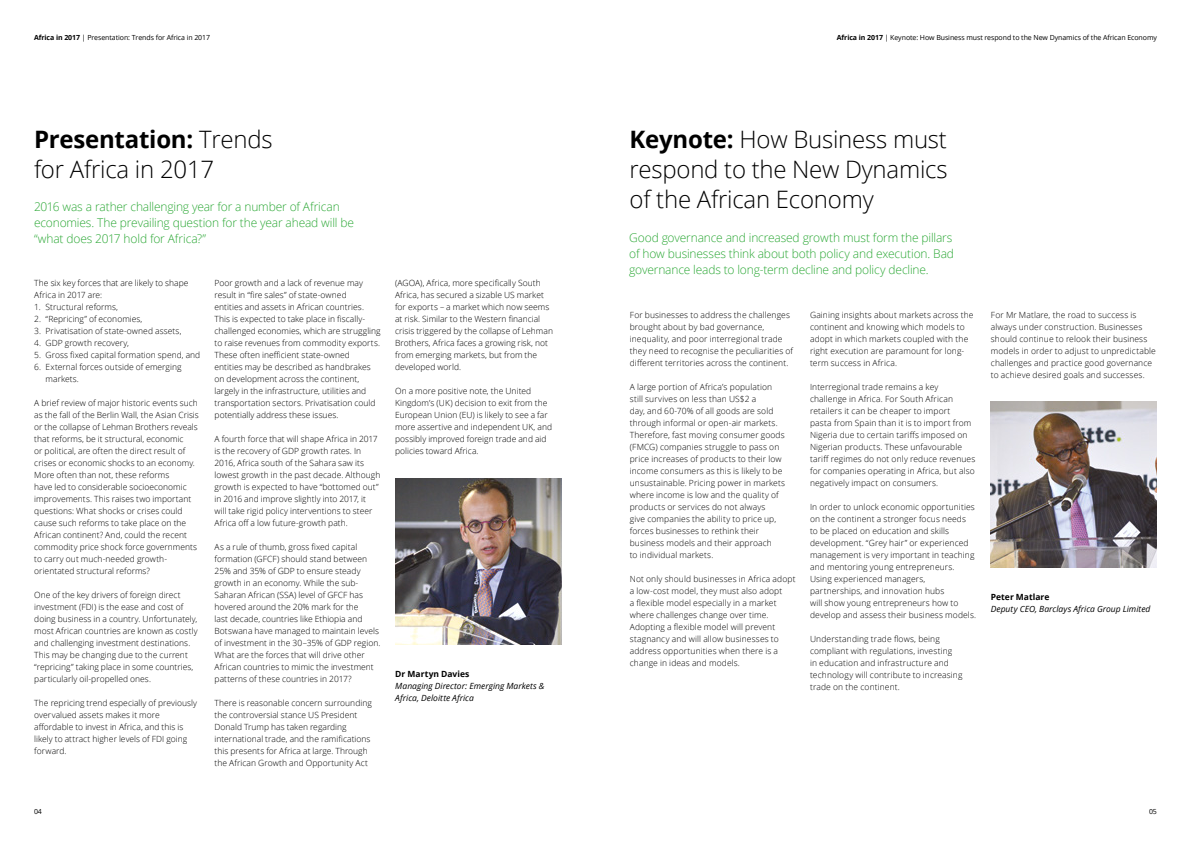
<style>
.page{position:relative;width:1191px;height:842px;background:#fff}
.page>*{position:absolute;margin:0;border:0;box-sizing:border-box;transform-origin:0 0}
.t1{font:300 24px/30px "Open Sans";letter-spacing:-.01em;color:#000}
.t2{font:300 12px/16px "Open Sans";letter-spacing:-.015em;color:#2ba835}
.t3{font:300 8.5px/12px "Open Sans";letter-spacing:.01em;color:#000}
.t4{font:italic 8.5px/12px "Open Sans";color:#000}
.t5{font:700 8.5px "Open Sans";color:#000}
.t6{font:7px "Open Sans";letter-spacing:-.01em;color:#000}
.s1{font-weight:700}
</style>
<div class="page">
<img style="left:395px;top:478px;width:166px;height:166px">
<img style="left:990px;top:401px;width:167px;height:166px">
<p class="t6" style="left:34px;top:32px;width:178px"><span class="s1">Africa in 2017</span> | Presentation: Trends for Africa in 2017</p>
<p class="t6" style="left:837px;top:32px;width:322px"><span class="s1">Africa in 2017</span> | Keynote: How Business must respond to the New Dynamics of the African Economy</p>
<h1 class="t1" style="left:34px;top:124px;width:240px"><span class="s1">Presentation:</span> Trends for Africa in 2017</h1>
<h1 class="t1" style="left:629px;top:124px;width:319px"><span class="s1">Keynote:</span> How Business must respond to the New Dynamics</h1>
<h2 class="t2" style="left:34px;top:199px;width:307px">2016 was a rather challenging year for a number of African</h2>
<h1 class="t1" style="left:629px;top:184px;width:246px">of the African Economy</h1>
<h2 class="t2" style="left:34px;top:215px;width:322px">economies. The prevailing question for the year ahead will be “what does 2017 hold for Africa?”</h2>
<h2 class="t2" style="left:629px;top:230px;width:326px">Good governance and increased growth must form the pillars of how businesses think about both policy and execution. Bad governance leads to long-term decline and policy decline.</h2>
<p class="t3" style="left:34px;top:276px;width:156px">The six key forces that are likely to shape<br>Africa in 2017 are:</p>
<p class="t3" style="left:34px;top:300px;width:85px">1. Structural reforms,</p>
<p class="t3" style="left:34px;top:312px;width:110px">2. “Repricing” of economies,</p>
<p class="t3" style="left:34px;top:324px;width:149px">3. Privatisation of state-owned assets,</p>
<p class="t3" style="left:34px;top:336px;width:96px">4. GDP growth recovery,</p>
<p class="t3" style="left:34px;top:348px;width:167px">5. Gross fixed capital formation spend, and</p>
<p class="t3" style="left:46px;top:360px;width:137px;text-indent:-11px">6. External forces outside of emerging markets.</p>
<p class="t3" style="left:34px;top:396px;width:166px">A brief review of major historic events such as the fall of the Berlin Wall, the Asian Crisis or the collapse of Lehman Brothers reveals that reforms, be it structural, economic<br>or political, are often the direct result of crises or economic shocks to an economy.<br>More often than not, these reforms<br>have led to considerable socioeconomic improvements. This raises two important questions: What shocks or crises could cause such reforms to take place on the African continent? And, could the recent commodity price shock force governments to carry out much-needed growth&shy;orientated structural reforms?</p>
<p class="t3" style="left:34px;top:588px;width:165px">One of the key drivers of foreign direct investment (FDI) is the ease and cost of doing business in a country. Unfortunately, most African countries are known as costly and challenging investment destinations.<br>This may be changing due to the current “repricing” taking place in some countries, particularly oil-propelled ones.</p>
<p class="t3" style="left:34px;top:696px;width:164px">The repricing trend especially of previously overvalued assets makes it more affordable to invest in Africa, and this is likely to attract higher levels of FDI going forward.</p>
<p class="t3" style="left:214px;top:277px;width:168px">Poor growth and a lack of revenue may result in “fire sales” of state-owned<br>entities and assets in African countries.<br>This is expected to take place in fiscally&shy;challenged economies, which are struggling to raise revenues from commodity exports.<br>These often inefficient state-owned<br>entities may be described as handbrakes on development across the continent, largely in the infrastructure, utilities and transportation sectors. Privatisation could potentially address these issues.</p>
<p class="t3" style="left:214px;top:433px;width:167px">A fourth force that will shape Africa in 2017 is the recovery of GDP growth rates. In 2016, Africa south of the Sahara saw its lowest growth in the past decade. Although growth is expected to have “bottomed out” in 2016 and improve slightly into 2017, it<br>will take rigid policy interventions to steer Africa off a low future-growth path.</p>
<p class="t3" style="left:214px;top:541px;width:167px">As a rule of thumb, gross fixed capital formation (GFCF) should stand between 25% and 35% of GDP to ensure steady growth in an economy. While the sub-Saharan African (SSA) level of GFCF has hovered around the 20% mark for the<br>last decade, countries like Ethiopia and Botswana have managed to maintain levels of investment in the 30–35% of GDP region.<br>What are the forces that will drive other African countries to mimic the investment patterns of these countries in 2017?</p>
<p class="t3" style="left:214px;top:697px;width:159px">There is reasonable concern surrounding the controversial stance US President Donald Trump has taken regarding international trade, and the ramifications this presents for Africa at large. Through the African Growth and Opportunity Act</p>
<p class="t3" style="left:395px;top:277px;width:159px">(AGOA), Africa, more specifically South Africa, has secured a sizable US market for exports – a market which now seems at risk. Similar to the Western financial crisis triggered by the collapse of Lehman Brothers, Africa faces a growing risk, not from emerging markets, but from the developed world.</p>
<p class="t3" style="left:395px;top:385px;width:158px">On a more positive note, the United Kingdom’s (UK) decision to exit from the European Union (EU) is likely to see a far more assertive and independent UK, and possibly improved foreign trade and aid policies toward Africa.</p>
<p class="t5" style="left:395px;top:668px;width:76px">Dr Martyn Davies</p>
<p class="t4" style="left:395px;top:680px;width:151px">Managing Director: Emerging Markets &amp;<br>Africa, Deloitte Africa</p>
<p class="t3" style="left:630px;top:309px;width:165px">For businesses to address the challenges brought about by bad governance, inequality, and poor interregional trade they need to recognise the peculiarities of different territories across the continent.</p>
<p class="t3" style="left:630px;top:381px;width:157px">A large portion of Africa’s population still survives on less than US$2 a<br>day, and 60-70% of all goods are sold through informal or open-air markets.<br>Therefore, fast moving consumer goods (FMCG) companies struggle to pass on price increases of products to their low income consumers as this is likely to be unsustainable. Pricing power in markets where income is low and the quality of products or services do not always<br>give companies the ability to price up, forces businesses to rethink their business models and their approach<br>to individual markets.</p>
<p class="t3" style="left:630px;top:573px;width:167px">Not only should businesses in Africa adopt a low-cost model, they must also adopt<br>a flexible model especially in a market where challenges change over time.<br>Adopting a flexible model will prevent stagnancy and will allow businesses to address opportunities when there is a change in ideas and models.</p>
<p class="t3" style="left:810px;top:309px;width:165px">Gaining insights about markets across the continent and knowing which models to adopt in which markets coupled with the right execution are paramount for long&shy;term success in Africa.</p>
<p class="t3" style="left:810px;top:381px;width:167px">Interregional trade remains a key challenge in Africa. For South African retailers it can be cheaper to import<br>pasta from Spain than it is to import from Nigeria due to certain tariffs imposed on Nigerian products. These unfavourable tariff regimes do not only reduce revenues for companies operating in Africa, but also negatively impact on consumers.</p>
<p class="t3" style="left:810px;top:501px;width:168px">In order to unlock economic opportunities on the continent a stronger focus needs<br>to be placed on education and skills development. “Grey hair” or experienced management is very important in teaching and mentoring young entrepreneurs.<br>Using experienced managers, partnerships, and innovation hubs<br>will show young entrepreneurs how to develop and assess their business models.</p>
<p class="t3" style="left:810px;top:633px;width:154px">Understanding trade flows, being compliant with regulations, investing<br>in education and infrastructure and technology will contribute to increasing trade on the continent.</p>
<p class="t3" style="left:991px;top:309px;width:167px">For Mr Matlare, the road to success is always under construction. Businesses should continue to relook their business models in order to adjust to unpredictable challenges and practice good governance to achieve desired goals and successes.</p>
<p class="t5" style="left:990px;top:591px;width:60px">Peter Matlare</p>
<p class="t4" style="left:990px;top:603px;width:161px">Deputy CEO, Barclays Africa Group Limited</p>
<p class="t6" style="left:34px;top:807px;width:9px">04</p>
<p class="t6" style="left:1149px;top:807px;width:9px">05</p>
</div>
